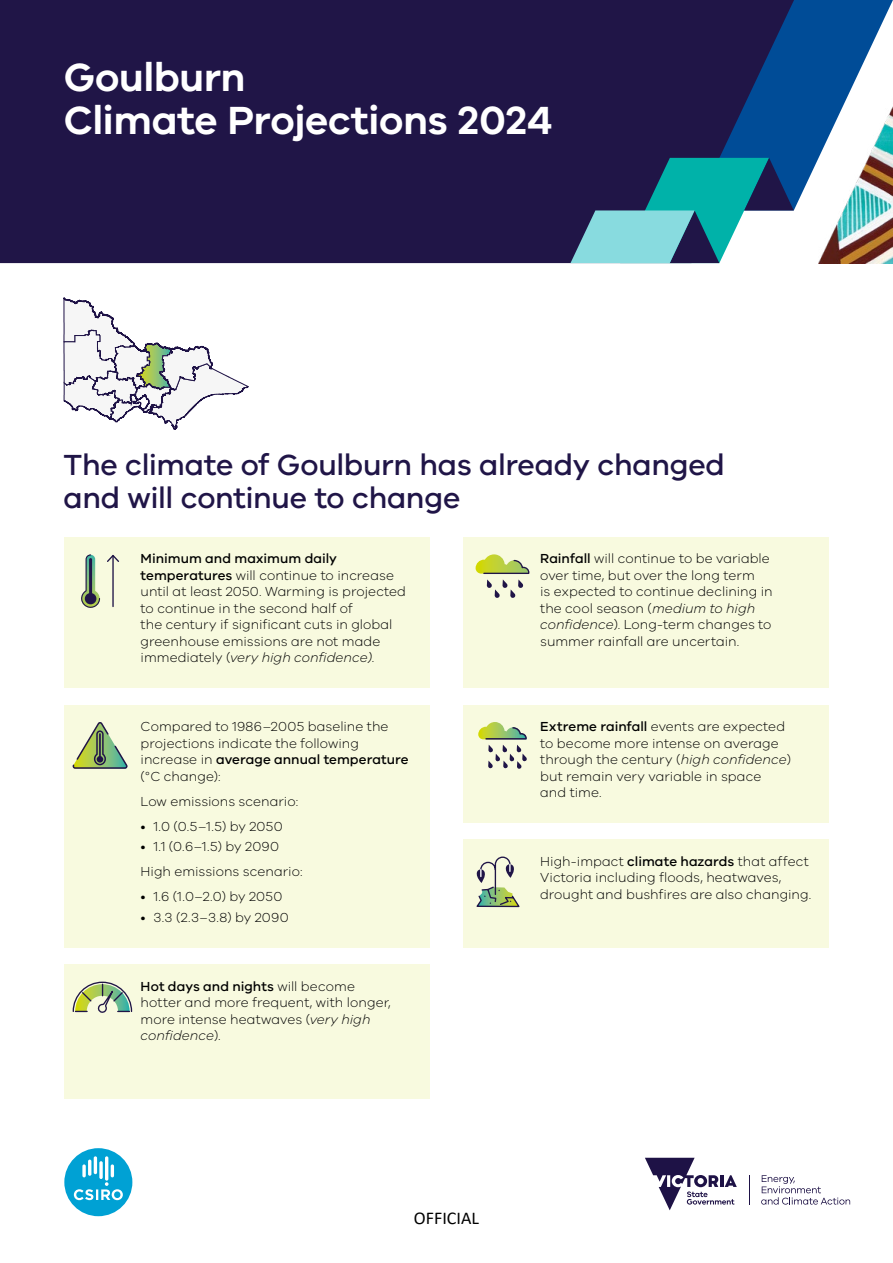
<style>
.page{position:relative;width:893px;height:1263px;background:#fff}
.page>*{position:absolute;margin:0;border:0;box-sizing:border-box;transform-origin:0 0}
.t1{font:600 40.5px/43.5px "VIC";letter-spacing:-.015em;color:#fff}
.t2{font:500 30px/33px "VIC";letter-spacing:-.01em;color:#201547}
.t3{font:18px "Calibri";color:#000}
.t4{font:300 13.5px/16.5px "VIC";letter-spacing:.005em;color:#000}
.s1{font-weight:500}
.s2{font-style:italic}
</style>
<div class="page">
<div style="left:0;top:0;width:570px;height:263px;background:#201547"></div>
<svg style="left:570px;top:0;width:323px;height:263px"></svg>
<svg style="left:645px;top:1158px;width:92px;height:52px"></svg>
<svg style="left:749px;top:1175px;width:1px;height:29px"></svg>
<svg style="left:761px;top:1175px;width:89px;height:29px"></svg>
<div style="left:464px;top:537px;width:365px;height:151px;background:#f8fadf"></div>
<svg style="left:64px;top:297px;width:185px;height:132px"></svg>
<div style="left:64px;top:537px;width:365px;height:151px;background:#f8fadf"></div>
<div style="left:464px;top:705px;width:365px;height:117px;background:#f8fadf"></div>
<div style="left:464px;top:839px;width:365px;height:108px;background:#f8fadf"></div>
<div style="left:64px;top:964px;width:365px;height:135px;background:#f8fadf"></div>
<div style="left:64px;top:705px;width:365px;height:242px;background:#f8fadf"></div>
<svg style="left:81px;top:554px;width:38px;height:54px"></svg>
<svg style="left:476px;top:554px;width:54px;height:44px"></svg>
<svg style="left:72px;top:981px;width:61px;height:32px"></svg>
<svg style="left:72px;top:722px;width:56px;height:47px"></svg>
<svg style="left:476px;top:856px;width:44px;height:52px"></svg>
<svg style="left:478px;top:722px;width:49px;height:47px"></svg>
<div style="left:64px;top:1148px;width:68px;height:68px;background:#00a1d4;border-radius:50%"></div>
<svg style="left:99px;top:1161px;width:4px;height:18px"></svg>
<hr style="left:88px;top:1159px;width:3px;height:17px;background:#fff;border-radius:2px">
<svg style="left:74px;top:1164px;width:49px;height:36px"></svg>
<svg style="left:82px;top:1164px;width:4px;height:13px"></svg>
<hr style="left:105px;top:1156px;width:3px;height:24px;background:#fff;border-radius:2px">
<hr style="left:94px;top:1156px;width:3px;height:18px;background:#fff;border-radius:2px">
<h1 class="t1" style="left:64px;top:54px;width:490px">Goulburn<br>Climate Projections 2024</h1>
<h2 class="t2" style="left:64px;top:448px;width:663px">The climate of Goulburn has already changed and will continue to change</h2>
<p class="t4" style="left:141px;top:550px;width:267px"><span class="s1">Minimum and maximum daily temperatures</span> will continue to increase until at least 2050. Warming is projected to continue in the second half of<br>the century if significant cuts in global greenhouse emissions are not made immediately (<span class="s2">very high confidence)</span>.</p>
<p class="t4" style="left:540px;top:550px;width:234px"><span class="s1">Rainfall</span> will continue to be variable over time, but over the long term<br>is expected to continue declining in the cool season (<span class="s2">medium to high confidence</span>). Long-term changes to summer rainfall are uncertain.</p>
<p class="t4" style="left:141px;top:718px;width:269px">Compared to 1986–2005 baseline the projections indicate the following increase in <span class="s1">average annual temperature </span>(°C change):</p>
<p class="t4" style="left:141px;top:792px;width:159px">Low emissions scenario:</p>
<p class="t4" style="left:141px;top:817px;width:144px">• 1.0 (0.5–1.5) by 2050</p>
<p class="t4" style="left:141px;top:834px;width:163px;line-height:25px">• 1.1 (0.6–1.5) by 2090<br>High emissions scenario:</p>
<p class="t4" style="left:141px;top:888px;width:143px">• 1.6 (1.0–2.0) by 2050</p>
<p class="t4" style="left:141px;top:909px;width:150px">• 3.3 (2.3–3.8) by 2090</p>
<p class="t4" style="left:141px;top:977px;width:252px"><span class="s1">Hot days and nights</span> will become hotter and more frequent, with longer, more intense heatwaves (<span class="s2">very high confidence</span>).</p>
<p class="t4" style="left:540px;top:718px;width:252px"><span class="s1">Extreme rainfall</span> events are expected to become more intense on average through the century (<span class="s2">high confidence</span>) but remain very variable in space<br>and time.</p>
<p class="t4" style="left:540px;top:852px;width:273px">High-impact <span class="s1">climate hazards</span> that affect<br>Victoria including floods, heatwaves, drought and bushfires are also changing.</p>
<h3 class="t3" style="left:414px;top:1206px;width:67px">OFFICIAL</h3>
</div>
